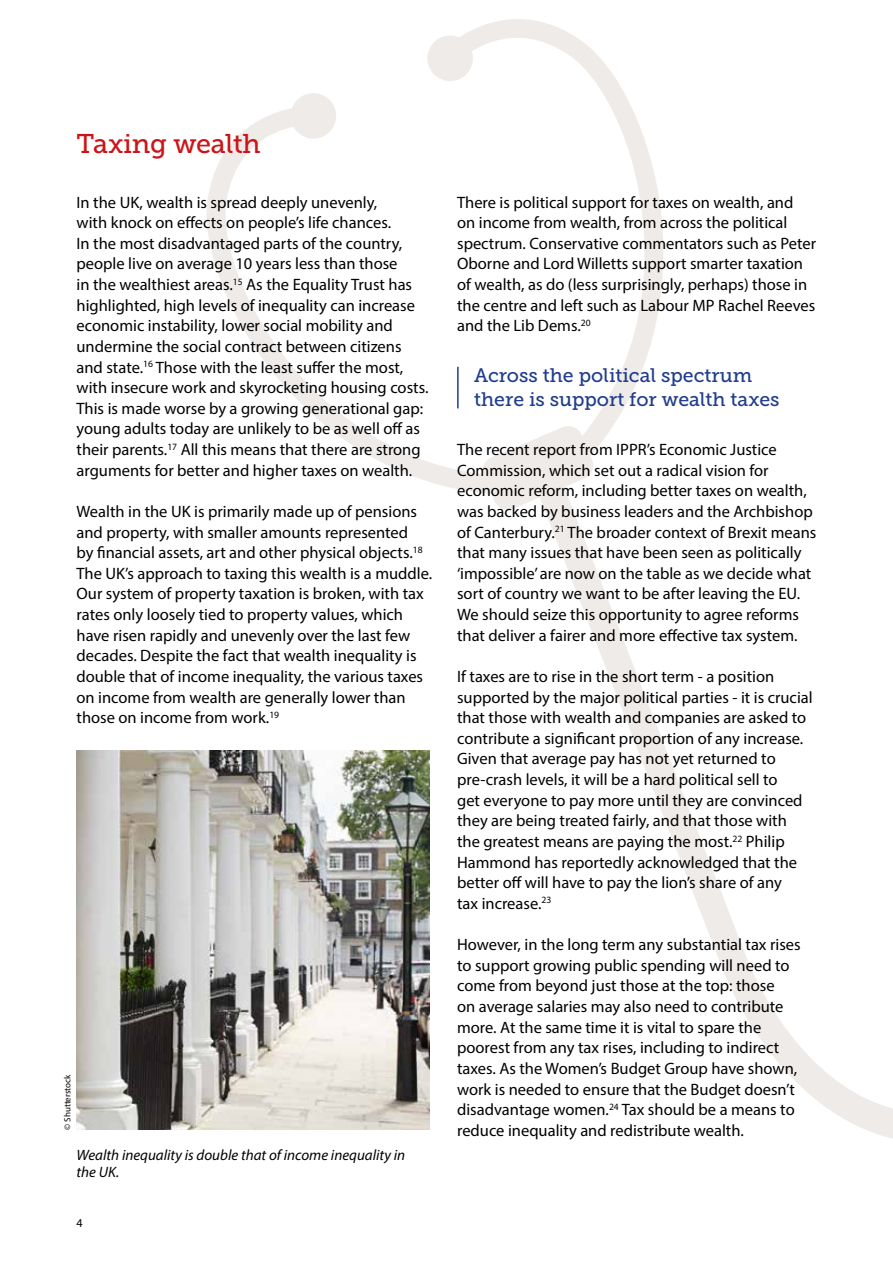
<style>
.page{position:relative;width:893px;height:1263px;background:#fff}
.page>*{position:absolute;margin:0;border:0;box-sizing:border-box;transform-origin:0 0}
.t1{font:27px "Museo Slab 500";letter-spacing:-.01em;color:#cc1417}
.t2{font:19.5px/24px "Museo Slab 500";color:#203c8d}
.t3{font:16.5px/20.7px "Myriad Pro";color:#000}
.t4{font:italic 15px/17.2px "Myriad Pro";color:#000}
.t5{font:12px "Myriad Pro";color:#000}
.t6{font:9px "Myriad Pro";color:#000}
</style>
<div class="page">
<svg style="left:546px;top:512px;width:347px;height:627px"></svg>
<svg style="left:207px;top:19px;width:456px;height:474px"></svg>
<svg style="left:424px;top:32px;width:52px;height:52px"></svg>
<svg style="left:288px;top:90px;width:51px;height:52px"></svg>
<svg style="left:481px;top:424px;width:114px;height:88px"></svg>
<img style="left:77px;top:751px;width:352px;height:379px">
<hr style="left:457px;top:367px;width:2px;height:41px;background:#203c8d">
<h1 class="t1" style="left:77px;top:129px;width:186px">Taxing wealth</h1>
<p class="t3" style="left:77px;top:191px;width:353px">In the UK, wealth is spread deeply unevenly,<br>with knock on effects on people’s life chances.<br>In the most disadvantaged parts of the country, people live on average 10 years less than those<br>in the wealthiest areas.<sup>15</sup> As the Equality Trust has highlighted, high levels of inequality can increase economic instability, lower social mobility and undermine the social contract between citizens and state.<sup>16</sup> Those with the least suffer the most, with insecure work and skyrocketing housing costs.<br>This is made worse by a growing generational gap: young adults today are unlikely to be as well off as their parents.<sup>17</sup> All this means that there are strong arguments for better and higher taxes on wealth.</p>
<p class="t3" style="left:77px;top:501px;width:357px">Wealth in the UK is primarily made up of pensions and property, with smaller amounts represented<br>by financial assets, art and other physical objects.<sup>18<br></sup>The UK’s approach to taxing this wealth is a muddle.<br>Our system of property taxation is broken, with tax rates only loosely tied to property values, which have risen rapidly and unevenly over the last few decades. Despite the fact that wealth inequality is double that of income inequality, the various taxes on income from wealth are generally lower than those on income from work.<sup>19</sup></p>
<p class="t6" style="left:62px;top:1130px;width:57px;rotate:-90deg">© Shutterstock</p>
<p class="t4" style="left:77px;top:1145px;width:330px">Wealth inequality is double that of income inequality in the UK.</p>
<p class="t5" style="left:77px;top:1216px;width:8px">4</p>
<p class="t3" style="left:457px;top:191px;width:360px">There is political support for taxes on wealth, and<br>on income from wealth, from across the political spectrum. Conservative commentators such as Peter Oborne and Lord Willetts support smarter taxation of wealth, as do (less surprisingly, perhaps) those in the centre and left such as Labour MP Rachel Reeves and the Lib Dems.<sup>20</sup></p>
<p class="t2" style="left:474px;top:363px;width:307px">Across the political spectrum there is support for wealth taxes</p>
<p class="t3" style="left:457px;top:439px;width:361px">The recent report from IPPR’s Economic Justice Commission, which set out a radical vision for economic reform, including better taxes on wealth, was backed by business leaders and the Archbishop of Canterbury.<sup>21</sup> The broader context of Brexit means that many issues that have been seen as politically ‘impossible’ are now on the table as we decide what sort of country we want to be after leaving the EU.<br>We should seize this opportunity to agree reforms that deliver a fairer and more effective tax system.</p>
<p class="t3" style="left:457px;top:666px;width:357px">If taxes are to rise in the short term - a position supported by the major political parties - it is crucial that those with wealth and companies are asked to contribute a significant proportion of any increase.<br>Given that average pay has not yet returned to pre-crash levels, it will be a hard political sell to<br>get everyone to pay more until they are convinced they are being treated fairly, and that those with the greatest means are paying the most.<sup>22</sup> Philip Hammond has reportedly acknowledged that the better off will have to pay the lion’s share of any<br>tax increase.<sup>23</sup></p>
<p class="t3" style="left:457px;top:934px;width:345px">However, in the long term any substantial tax rises to support growing public spending will need to come from beyond just those at the top: those<br>on average salaries may also need to contribute more. At the same time it is vital to spare the poorest from any tax rises, including to indirect taxes. As the Women’s Budget Group have shown, work is needed to ensure that the Budget doesn’t disadvantage women.<sup>24</sup> Tax should be a means to reduce inequality and redistribute wealth.</p>
</div>
